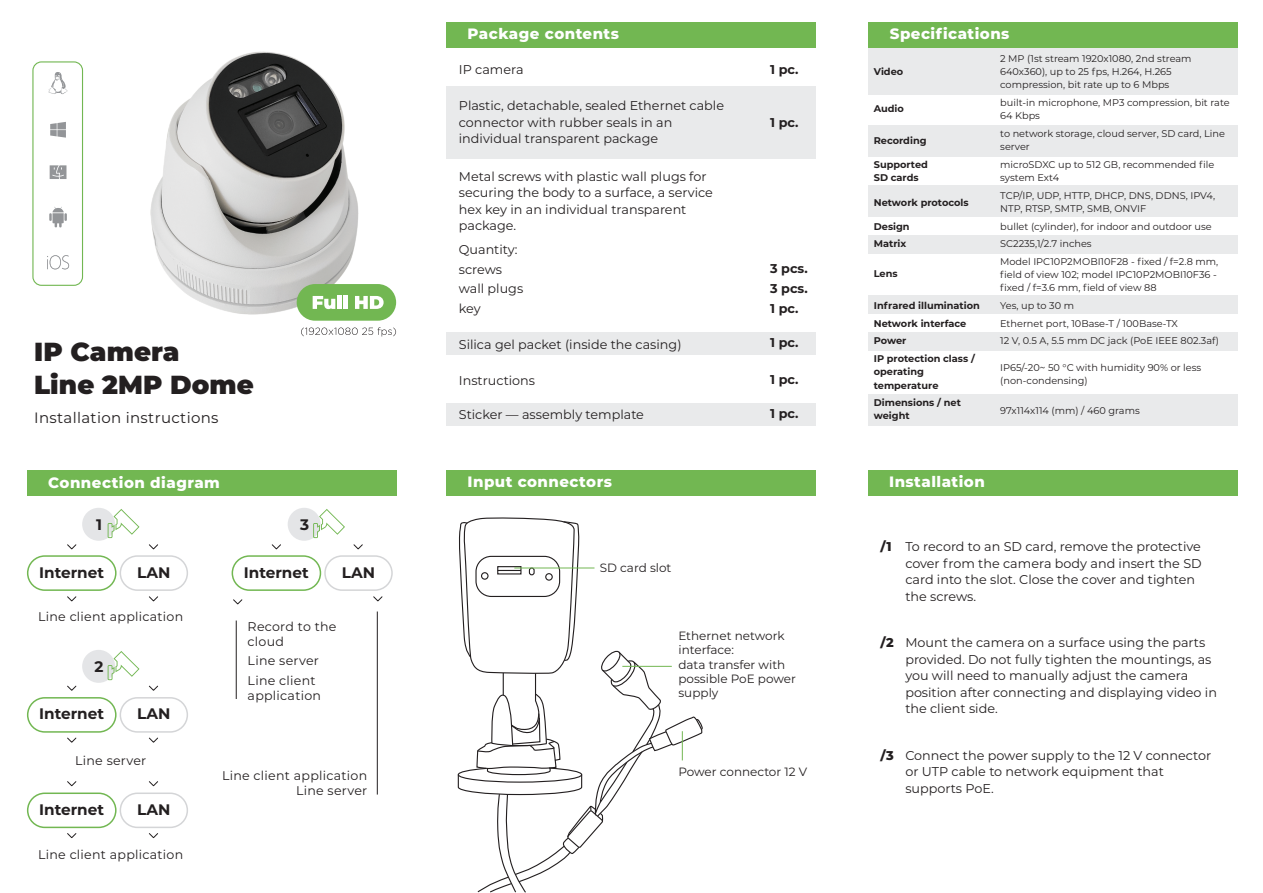
<style>
.page{position:relative;width:1263px;height:893px;background:#fff}
.page>*{position:absolute;margin:0;border:0;box-sizing:border-box;transform-origin:0 0}
.t1{font:900 26.1px/33px "Montserrat";color:#231f20}
.t2{font:700 15.3px "Montserrat";color:#231f20}
.t3{font:800 15px "Montserrat";letter-spacing:.03em;color:#fff}
.t4{font:15px "Montserrat";letter-spacing:.02em;color:#231f20}
.t5{font:12.75px/16.5px "Montserrat";color:#231f20}
.t6{font:700 12.75px/20.5px "Montserrat";color:#231f20}
.t7{font:800 12.75px "Montserrat";color:#231f20}
.t8{font:12.6px/15px "Montserrat";letter-spacing:.02em;color:#231f20}
.t9{font:12px/14.4px "Montserrat";color:#231f20}
.t10{font:9.75px/13.2px "Montserrat";color:#231f20}
.t11{font:700 9.75px/17.7px "Montserrat";color:#231f20}
</style>
<div class="page">
<div style="left:446px;top:22px;width:370px;height:26px;background:#72b752"></div>
<div style="left:446px;top:332px;width:370px;height:23px;background:#e9eaeb"></div>
<div style="left:446px;top:404px;width:370px;height:22px;background:#e9eaeb"></div>
<div style="left:446px;top:86px;width:370px;height:73px;background:#e9eaeb"></div>
<div style="left:868px;top:41px;width:370px;height:53px;background:#e9eaeb"></div>
<div style="left:868px;top:186px;width:370px;height:31px;background:#e9eaeb"></div>
<div style="left:868px;top:125px;width:370px;height:32px;background:#e9eaeb"></div>
<div style="left:868px;top:395px;width:370px;height:31px;background:#e9eaeb"></div>
<div style="left:868px;top:332px;width:370px;height:19px;background:#e9eaeb"></div>
<div style="left:868px;top:295px;width:370px;height:19px;background:#e9eaeb"></div>
<div style="left:868px;top:235px;width:370px;height:19px;background:#e9eaeb"></div>
<div style="left:868px;top:22px;width:370px;height:26px;background:#72b752"></div>
<div style="left:27px;top:470px;width:370px;height:26px;background:#72b752"></div>
<div style="left:27px;top:555px;width:90px;height:36px;border:2px solid #72b752;border-radius:17px"></div>
<div style="left:120px;top:555px;width:68px;height:36px;border:2px solid #d4d5d7;border-radius:17px"></div>
<div style="left:27px;top:697px;width:90px;height:36px;border:2px solid #72b752;border-radius:17px"></div>
<div style="left:120px;top:697px;width:68px;height:36px;border:2px solid #d4d5d7;border-radius:17px"></div>
<svg style="left:67px;top:544px;width:10px;height:6px"></svg>
<svg style="left:149px;top:544px;width:9px;height:6px"></svg>
<svg style="left:67px;top:685px;width:10px;height:6px"></svg>
<svg style="left:149px;top:685px;width:9px;height:6px"></svg>
<svg style="left:67px;top:737px;width:10px;height:6px"></svg>
<svg style="left:149px;top:737px;width:9px;height:6px"></svg>
<div style="left:27px;top:792px;width:90px;height:36px;border:2px solid #72b752;border-radius:17px"></div>
<div style="left:120px;top:792px;width:68px;height:36px;border:2px solid #d4d5d7;border-radius:17px"></div>
<svg style="left:67px;top:781px;width:10px;height:6px"></svg>
<svg style="left:148px;top:781px;width:10px;height:6px"></svg>
<svg style="left:67px;top:833px;width:10px;height:5px"></svg>
<svg style="left:148px;top:833px;width:10px;height:6px"></svg>
<svg style="left:67px;top:596px;width:10px;height:6px"></svg>
<svg style="left:149px;top:596px;width:9px;height:6px"></svg>
<div style="left:232px;top:555px;width:89px;height:36px;border:2px solid #72b752;border-radius:17px"></div>
<div style="left:324px;top:555px;width:69px;height:36px;border:2px solid #d4d5d7;border-radius:17px"></div>
<svg style="left:271px;top:544px;width:10px;height:6px"></svg>
<svg style="left:353px;top:544px;width:10px;height:6px"></svg>
<svg style="left:233px;top:599px;width:10px;height:6px"></svg>
<svg style="left:373px;top:596px;width:10px;height:6px"></svg>
<hr style="left:236px;top:620px;width:1px;height:79px;background:#231f20">
<hr style="left:377px;top:611px;width:1px;height:183px;background:#231f20">
<div style="left:82px;top:508px;width:33px;height:33px;background:#e4e5e7;border-radius:50%"></div>
<svg style="left:108px;top:509px;width:31px;height:29px"></svg>
<div style="left:288px;top:508px;width:33px;height:33px;background:#e4e5e7;border-radius:50%"></div>
<svg style="left:313px;top:509px;width:32px;height:29px"></svg>
<div style="left:82px;top:650px;width:33px;height:33px;background:#e4e5e7;border-radius:50%"></div>
<svg style="left:108px;top:651px;width:31px;height:29px"></svg>
<div style="left:446px;top:470px;width:370px;height:26px;background:#72b752"></div>
<svg style="left:457px;top:517px;width:246px;height:376px"></svg>
<div style="left:868px;top:470px;width:370px;height:26px;background:#72b752"></div>
<svg style="left:49px;top:207px;width:18px;height:20px"></svg>
<svg style="left:48px;top:72px;width:20px;height:22px"></svg>
<svg style="left:47px;top:255px;width:22px;height:14px"></svg>
<svg style="left:50px;top:165px;width:16px;height:14px"></svg>
<svg style="left:50px;top:122px;width:16px;height:16px"></svg>
<div style="left:32px;top:61px;width:51px;height:225px;border:1px solid #72b752;border-radius:9px"></div>
<img style="left:150px;top:52px;width:208px;height:262px">
<div style="left:297px;top:284px;width:99px;height:37px;background:#72b752;border-radius:18px"></div>
<svg style="left:313px;top:296px;width:22px;height:13px"></svg>
<hr style="left:337px;top:295px;width:4px;height:14px;background:#fff">
<hr style="left:343px;top:295px;width:4px;height:14px;background:#fff">
<svg style="left:355px;top:296px;width:29px;height:13px"></svg>
<svg style="left:301px;top:327px;width:95px;height:9px"></svg>
<h1 class="t1" style="left:34px;top:333px;width:221px">IP Camera<br>Line 2MP Dome</h1>
<p class="t4" style="left:34px;top:407px;width:186px">Installation instructions</p>
<p class="t3" style="left:48px;top:471px;width:173px">Connection diagram</p>
<p class="t2" style="left:96px;top:513px;width:7px">1</p>
<p class="t2" style="left:300px;top:513px;width:11px">3</p>
<p class="t2" style="left:39px;top:561px;width:66px">Internet</p>
<p class="t2" style="left:137px;top:561px;width:35px">LAN</p>
<p class="t8" style="left:38px;top:609px;width:147px">Line client application</p>
<p class="t2" style="left:95px;top:655px;width:10px">2</p>
<p class="t2" style="left:39px;top:703px;width:66px">Internet</p>
<p class="t2" style="left:137px;top:703px;width:35px">LAN</p>
<p class="t8" style="left:75px;top:753px;width:73px">Line server</p>
<p class="t2" style="left:39px;top:798px;width:66px">Internet</p>
<p class="t2" style="left:137px;top:798px;width:35px">LAN</p>
<p class="t8" style="left:38px;top:847px;width:147px">Line client application</p>
<p class="t2" style="left:244px;top:561px;width:66px">Internet</p>
<p class="t2" style="left:342px;top:561px;width:35px">LAN</p>
<p class="t8" style="left:248px;top:618px;width:90px">Record to the cloud</p>
<p class="t8" style="left:248px;top:651px;width:73px;line-height:19.5px">Line server<br>Line client</p>
<p class="t8" style="left:248px;top:687px;width:75px">application</p>
<p class="t8" style="left:222px;top:767px;width:147px;text-align:right">Line client application<br>Line server</p>
<p class="t3" style="left:467px;top:23px;width:153px">Package contents</p>
<p class="t5" style="left:459px;top:61px;width:66px">IP camera</p>
<p class="t5" style="left:459px;top:97px;width:267px">Plastic, detachable, sealed Ethernet cable connector with rubber seals in an individual transparent package</p>
<p class="t5" style="left:459px;top:168px;width:256px">Metal screws with plastic wall plugs for securing the body to a surface, a service hex key in an individual transparent package.</p>
<p class="t5" style="left:459px;top:240px;width:66px;line-height:19.5px">Quantity: screws wall plugs key</p>
<p class="t5" style="left:459px;top:336px;width:224px">Silica gel packet (inside the casing)</p>
<p class="t5" style="left:459px;top:372px;width:78px">Instructions</p>
<p class="t5" style="left:459px;top:406px;width:187px">Sticker — assembly template</p>
<p class="t3" style="left:467px;top:471px;width:146px">Input connectors</p>
<p class="t9" style="left:600px;top:560px;width:73px">SD card slot</p>
<p class="t6" style="left:770px;top:59px;width:30px">1 pc.</p>
<p class="t6" style="left:770px;top:111px;width:30px">1 pc.</p>
<p class="t6" style="left:770px;top:257px;width:39px">3 pcs.<br>3 pcs.</p>
<p class="t6" style="left:770px;top:298px;width:30px">1 pc.</p>
<p class="t6" style="left:770px;top:332px;width:30px">1 pc.</p>
<p class="t6" style="left:770px;top:369px;width:30px">1 pc.</p>
<p class="t6" style="left:770px;top:403px;width:30px">1 pc.</p>
<p class="t9" style="left:678px;top:628px;width:119px">Ethernet network interface:<br>data transfer with possible PoE power supply</p>
<p class="t9" style="left:678px;top:764px;width:130px">Power connector 12 V</p>
<p class="t3" style="left:890px;top:23px;width:121px">Specifications</p>
<p class="t11" style="left:874px;top:63px;width:31px">Video</p>
<p class="t11" style="left:874px;top:99px;width:32px">Audio</p>
<p class="t11" style="left:874px;top:132px;width:54px">Recording</p>
<p class="t11" style="left:874px;top:157px;width:56px;line-height:13.2px">Supported<br>SD cards</p>
<p class="t11" style="left:874px;top:193px;width:96px">Network protocols</p>
<p class="t11" style="left:874px;top:217px;width:37px">Design<br>Matrix</p>
<p class="t11" style="left:874px;top:264px;width:25px">Lens</p>
<p class="t11" style="left:874px;top:296px;width:108px">Infrared illumination<br>Network interface<br>Power<br>IP protection class /</p>
<p class="t11" style="left:874px;top:365px;width:66px;line-height:13.2px">operating temperature</p>
<p class="t11" style="left:874px;top:396px;width:89px;line-height:13.2px">Dimensions / net weight</p>
<p class="t10" style="left:1000px;top:51px;width:193px">2 MP (1st stream 1920x1080, 2nd stream<br>640x360), up to 25 fps, H.264, H.265 compression, bit rate up to 6 Mbps</p>
<p class="t10" style="left:1000px;top:96px;width:231px">built-in microphone, MP3 compression, bit rate<br>64 Kbps</p>
<p class="t10" style="left:1000px;top:126px;width:226px">to network storage, cloud server, SD card, Line server</p>
<p class="t10" style="left:1000px;top:157px;width:215px">microSDXC up to 512 GB, recommended file system Ext4</p>
<p class="t10" style="left:1000px;top:188px;width:216px">TCP/IP, UDP, HTTP, DHCP, DNS, DDNS, IPV4,<br>NTP, RTSP, SMTP, SMB, ONVIF</p>
<p class="t10" style="left:1000px;top:217px;width:219px;line-height:17.7px">bullet (cylinder), for indoor and outdoor use<br>SC2235,1/2.7 inches<br>Model IPC10P2MOBI10F28 - fixed / f=2.8 mm,</p>
<p class="t10" style="left:1000px;top:268px;width:218px">field of view 102; model IPC10P2MOBI10F36 - fixed / f=3.6 mm, field of view 88</p>
<p class="t10" style="left:1000px;top:296px;width:220px;line-height:17.7px">Yes, up to 30 m<br>Ethernet port, 10Base-T / 100Base-TX<br>12 V, 0.5 A, 5.5 mm DC jack (PoE IEEE 802.3af)</p>
<p class="t10" style="left:1000px;top:361px;width:203px">IP65/-20~ 50 °С with humidity 90% or less (non-condensing)</p>
<p class="t10" style="left:1000px;top:403px;width:141px">97x114x114 (mm) / 460 grams</p>
<p class="t3" style="left:889px;top:471px;width:97px">Installation</p>
<p class="t7" style="left:880px;top:537px;width:13px">/1</p>
<p class="t7" style="left:880px;top:633px;width:15px">/2</p>
<p class="t7" style="left:880px;top:746px;width:15px">/3</p>
<p class="t5" style="left:905px;top:538px;width:298px">To record to an SD card, remove the protective cover from the camera body and insert the SD card into the slot. Close the cover and tighten the screws.</p>
<p class="t5" style="left:905px;top:634px;width:313px">Mount the camera on a surface using the parts provided. Do not fully tighten the mountings, as you will need to manually adjust the camera position after connecting and displaying video in the client side.</p>
<p class="t5" style="left:905px;top:747px;width:307px">Connect the power supply to the 12 V connector or UTP cable to network equipment that supports PoE.</p>
</div>
